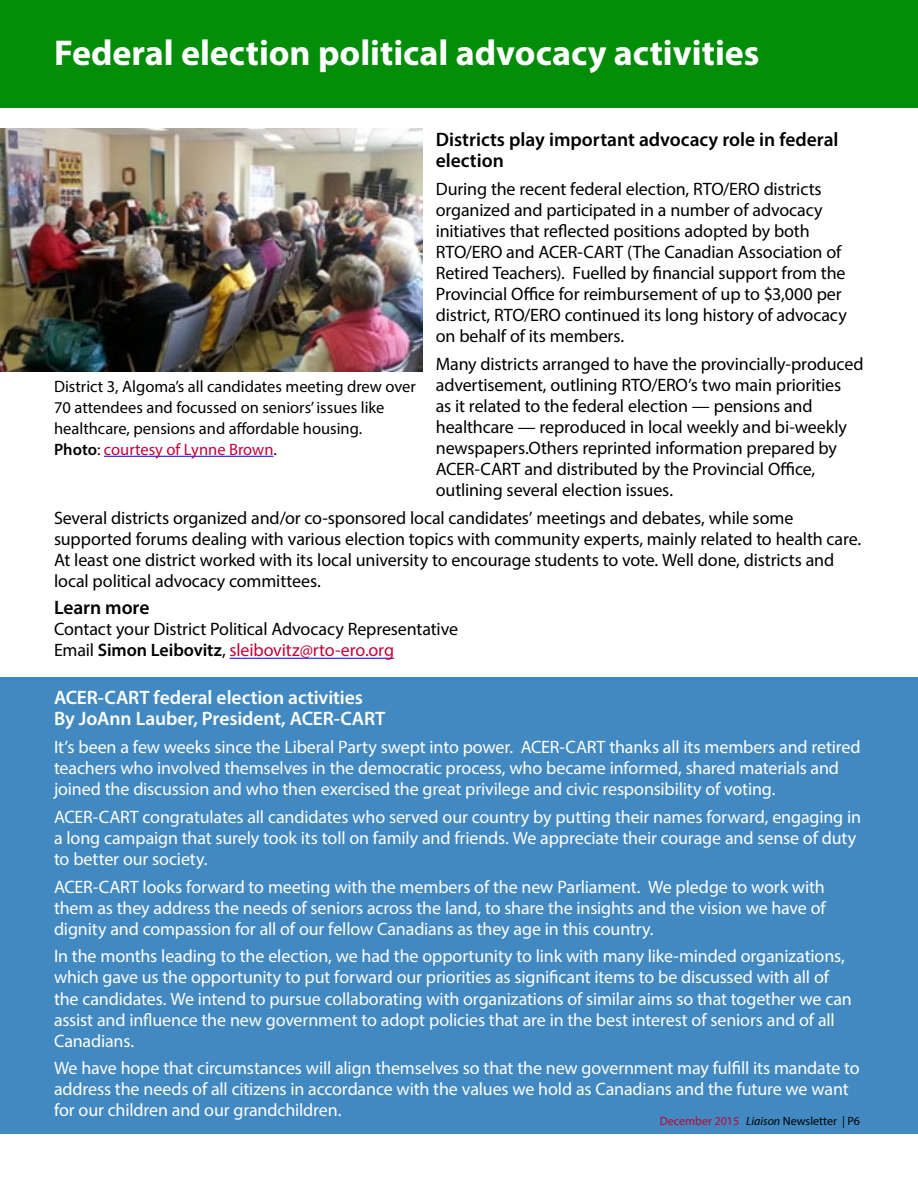
<style>
.page{position:relative;width:918px;height:1188px;background:#fff}
.page>*{position:absolute;margin:0;border:0;box-sizing:border-box;transform-origin:0 0}
.t1{font:700 36px "Myriad Pro";color:#fff}
.t2{font:600 19.5px/21px "Myriad Pro";letter-spacing:-.005em;color:#fff}
.t3{font:600 19.5px/21px "Myriad Pro";color:#000}
.t4{font:18px/21px "Myriad Pro";letter-spacing:-.01em;color:#fff}
.t5{font:18px/21px "Myriad Pro";letter-spacing:-.01em;color:#000}
.t6{font:16.5px/21px "Myriad Pro";color:#000}
.t7{font:12px "Myriad Pro";color:#000}
.s1{font-weight:600}
.s2{color:#c40236}
.s3{font-style:italic}
</style>
<div class="page">
<div style="left:1px;top:677px;width:917px;height:457px;background:#4189c0"></div>
<hr style="left:230px;top:658px;width:164px;height:1px;background:#00f">
<div style="left:0;top:0;width:918px;height:107px;background:#038e09"></div>
<img style="left:0;top:129px;width:422px;height:243px">
<hr style="left:104px;top:456px;width:170px;height:1px;background:#00f">
<h1 class="t1" style="left:54px;top:29px;width:707px">Federal election political advocacy activities</h1>
<p class="t3" style="left:436px;top:129px;width:404px">Districts play important advocacy role in federal election</p>
<p class="t5" style="left:436px;top:178px;width:413px">During the recent federal election, RTO/ERO districts organized and participated in a number of advocacy initiatives that reflected positions adopted by both RTO/ERO and ACER-CART (The Canadian Association of Retired Teachers). Fuelled by financial support from the Provincial Office for reimbursement of up to $3,000 per district, RTO/ERO continued its long history of advocacy on behalf of its members.</p>
<p class="t5" style="left:436px;top:353px;width:429px">Many districts arranged to have the provincially-produced advertisement, outlining RTO/ERO’s two main priorities<br>as it related to the federal election — pensions and healthcare — reproduced in local weekly and bi-weekly newspapers.Others reprinted information prepared by ACER-CART and distributed by the Provincial Office, outlining several election issues.</p>
<p class="t5" style="left:54px;top:507px;width:809px">Several districts organized and/or co-sponsored local candidates’ meetings and debates, while some supported forums dealing with various election topics with community experts, mainly related to health care.<br>At least one district worked with its local university to encourage students to vote. Well done, districts and local political advocacy committees.</p>
<p class="t3" style="left:54px;top:597px;width:97px">Learn more</p>
<p class="t5" style="left:54px;top:619px;width:406px">Contact your District Political Advocacy Representative<br>Email <span class="s1">Simon Leibovitz</span>, <span class="s2">sleibovitz@rto-ero.org</span></p>
<p class="t2" style="left:54px;top:687px;width:333px">ACER-CART federal election activities<br>By JoAnn Lauber, President, ACER-CART</p>
<p class="t4" style="left:54px;top:736px;width:808px">It’s been a few weeks since the Liberal Party swept into power. ACER-CART thanks all its members and retired teachers who involved themselves in the democratic process, who became informed, shared materials and joined the discussion and who then exercised the great privilege and civic responsibility of voting.</p>
<p class="t4" style="left:54px;top:806px;width:809px">ACER-CART congratulates all candidates who served our country by putting their names forward, engaging in a long campaign that surely took its toll on family and friends. We appreciate their courage and sense of duty to better our society.</p>
<p class="t4" style="left:54px;top:876px;width:773px;text-align:justify">ACER-CART looks forward to meeting with the members of the new Parliament. We pledge to work with them as they address the needs of seniors across the land, to share the insights and the vision we have of dignity and compassion for all of our fellow Canadians as they age in this country.</p>
<p class="t4" style="left:54px;top:946px;width:799px">In the months leading to the election, we had the opportunity to link with many like-minded organizations, which gave us the opportunity to put forward our priorities as significant items to be discussed with all of the candidates. We intend to pursue collaborating with organizations of similar aims so that together we can assist and influence the new government to adopt policies that are in the best interest of seniors and of all Canadians.</p>
<p class="t4" style="left:54px;top:1057px;width:807px">We have hope that circumstances will align themselves so that the new government may fulfill its mandate to address the needs of all citizens in accordance with the values we hold as Canadians and the future we want for our children and our grandchildren.</p>
<p class="t6" style="left:54px;top:375px;width:363px">District 3, Algoma’s all candidates meeting drew over 70 attendees and focussed on seniors’ issues like healthcare, pensions and affordable housing.<br><span class="s1">Photo</span>: <span class="s2">courtesy of Lynne Brown</span>.</p>
<p class="t7" style="left:660px;top:1114px;width:202px"><span class="s2">December 2015</span> <span class="s3">Liaison</span> Newsletter | P6</p>
</div>
